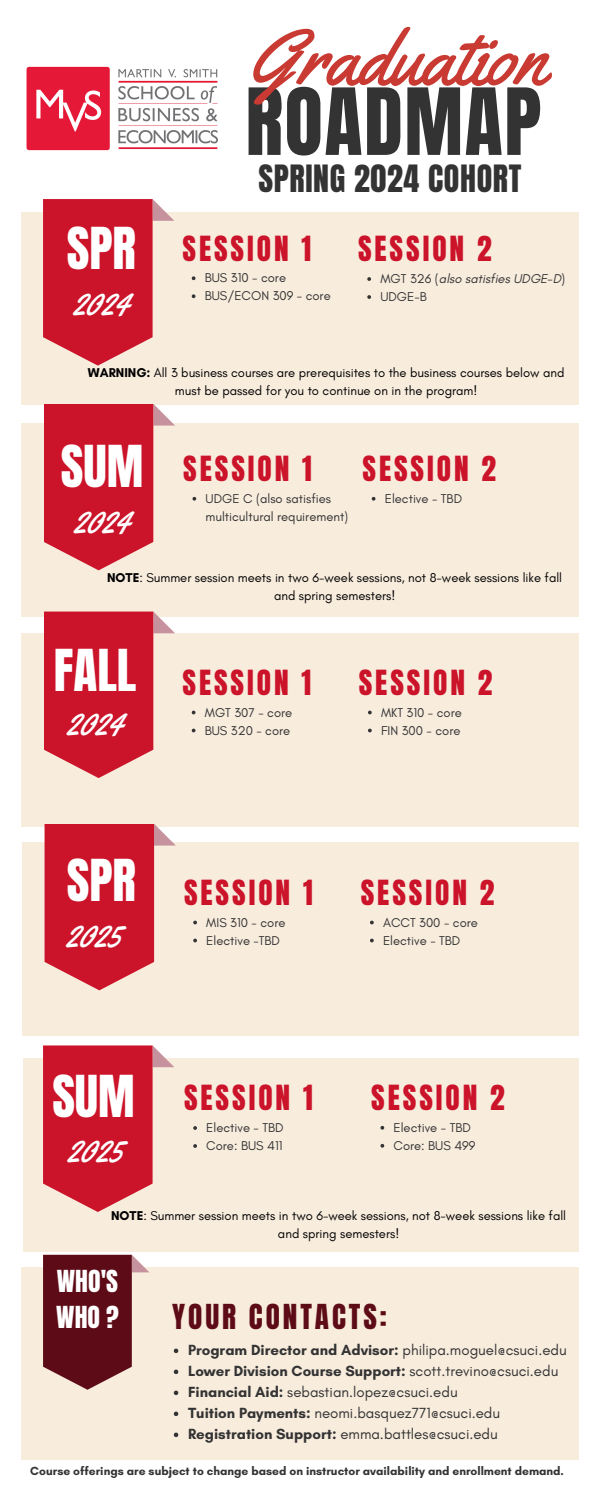
<style>
.page{position:relative;width:600px;height:1500px;background:#fff}
.page>*{position:absolute;margin:0;border:0;box-sizing:border-box;transform-origin:0 0}
.t1{font:78.6px "Yellowtail";color:#c93a33}
.t2{font:78.6px "Anton";letter-spacing:.02em;color:#333}
.t3{font:49.1px "Anton";color:#fff}
.t4{font:35.5px "Yellowtail";color:#fff}
.t5{font:32px "Anton";letter-spacing:.02em;color:#333}
.t6{font:29.5px "Anton";letter-spacing:.1em;color:#cb132a}
.t7{font:29.3px "Anton";letter-spacing:.1em;color:#5d0c17}
.t8{font:25.8px/35.5px "Anton";color:#fff}
.t9{font:15px "Glacial Indifference";color:#333}
.t10{font:700 15px "Glacial Indifference";color:#333}
.t11{font:13px/18px "Glacial Indifference";color:#000;text-align:center}
.t12{font:13px/18px "Glacial Indifference";color:#333}
.t13{font:italic 13px "Glacial Indifference";color:#333}
.t14{font:700 12px "Glacial Indifference";color:#333}
.s1{font-style:normal}
.s2{font-weight:700}
.s3{font-weight:400}
</style>
<div class="page">
<div style="left:21px;top:212px;width:557px;height:193px;background:#f8ecdd"></div>
<svg style="left:43px;top:199px;width:131px;height:167px"></svg>
<div style="left:22px;top:424px;width:557px;height:192px;background:#f8ecdd"></div>
<svg style="left:44px;top:404px;width:131px;height:166px"></svg>
<div style="left:22px;top:634px;width:557px;height:192px;background:#f8ecdd"></div>
<svg style="left:44px;top:612px;width:131px;height:166px"></svg>
<div style="left:22px;top:843px;width:557px;height:193px;background:#f8ecdd"></div>
<svg style="left:45px;top:824px;width:131px;height:166px"></svg>
<div style="left:23px;top:1059px;width:556px;height:192px;background:#f8ecdd"></div>
<img style="left:26px;top:66px;width:192px;height:85px">
<svg style="left:192px;top:276px;width:3px;height:4px"></svg>
<svg style="left:192px;top:294px;width:3px;height:4px"></svg>
<svg style="left:367px;top:277px;width:4px;height:4px"></svg>
<svg style="left:367px;top:295px;width:4px;height:4px"></svg>
<svg style="left:192px;top:497px;width:4px;height:4px"></svg>
<svg style="left:372px;top:497px;width:3px;height:4px"></svg>
<svg style="left:368px;top:711px;width:4px;height:3px"></svg>
<svg style="left:368px;top:729px;width:4px;height:3px"></svg>
<svg style="left:193px;top:921px;width:4px;height:3px"></svg>
<svg style="left:193px;top:939px;width:4px;height:3px"></svg>
<svg style="left:370px;top:921px;width:4px;height:3px"></svg>
<svg style="left:370px;top:939px;width:4px;height:3px"></svg>
<svg style="left:43px;top:1045px;width:131px;height:167px"></svg>
<svg style="left:193px;top:1126px;width:4px;height:4px"></svg>
<svg style="left:193px;top:1144px;width:4px;height:4px"></svg>
<svg style="left:380px;top:1126px;width:4px;height:4px"></svg>
<svg style="left:380px;top:1144px;width:4px;height:4px"></svg>
<div style="left:21px;top:1267px;width:558px;height:193px;background:#f8ecdd"></div>
<svg style="left:174px;top:1349px;width:4px;height:4px"></svg>
<svg style="left:174px;top:1370px;width:4px;height:4px"></svg>
<svg style="left:174px;top:1391px;width:4px;height:4px"></svg>
<svg style="left:174px;top:1412px;width:4px;height:4px"></svg>
<svg style="left:174px;top:1433px;width:4px;height:4px"></svg>
<svg style="left:43px;top:1255px;width:106px;height:135px"></svg>
<p class="t3" style="left:67px;top:213px;width:71px">SPR</p>
<p class="t4" style="left:73px;top:281px;width:59px">2024</p>
<p class="t1" style="left:249px;top:8px;width:298px">Graduation</p>
<p class="t2" style="left:246px;top:65px;width:297px">ROADMAP</p>
<p class="t5" style="left:258px;top:156px;width:265px">SPRING 2024 COHORT</p>
<p class="t6" style="left:183px;top:227px;width:130px">SESSION 1</p>
<p class="t12" style="left:205px;top:269px;width:83px">BUS 310 - core</p>
<p class="t12" style="left:205px;top:287px;width:127px">BUS/ECON 309 - core</p>
<p class="t6" style="left:358px;top:228px;width:135px">SESSION 2</p>
<p class="t13" style="left:380px;top:271px;width:186px"><span class="s1">MGT 326 (</span>also satisfies UDGE-D<span class="s1">)</span></p>
<p class="t12" style="left:380px;top:288px;width:48px">UDGE-B</p>
<p class="t11" style="left:88px;top:364px;width:478px"><span class="s2">WARNING:</span> All 3 business courses are prerequisites to the business courses below and must be passed for you to continue on in the program!</p>
<p class="t3" style="left:61px;top:431px;width:84px">SUM</p>
<p class="t4" style="left:73px;top:499px;width:59px">2024</p>
<p class="t6" style="left:183px;top:447px;width:130px">SESSION 1</p>
<p class="t12" style="left:206px;top:489px;width:144px">UDGE C (also satisfies multicultural requirement)</p>
<p class="t6" style="left:362px;top:447px;width:135px">SESSION 2</p>
<p class="t12" style="left:385px;top:489px;width:79px">Elective - TBD</p>
<p class="t11" style="left:107px;top:568px;width:457px"><span class="s2">NOTE</span>: Summer session meets in two 6-week sessions, not 8-week sessions like fall and spring semesters!</p>
<p class="t3" style="left:54px;top:635px;width:84px">FALL</p>
<p class="t4" style="left:66px;top:700px;width:59px">2024</p>
<p class="t6" style="left:183px;top:661px;width:130px">SESSION 1</p>
<p class="t12" style="left:205px;top:703px;width:89px">MGT 307 - core</p>
<p class="t12" style="left:205px;top:721px;width:87px">BUS 320 - core</p>
<p class="t6" style="left:359px;top:661px;width:135px">SESSION 2</p>
<p class="t12" style="left:381px;top:703px;width:82px">MKT 310 - core</p>
<p class="t12" style="left:381px;top:721px;width:81px">FIN 300 - core</p>
<p class="t3" style="left:67px;top:846px;width:71px">SPR</p>
<p class="t4" style="left:66px;top:913px;width:57px">2025</p>
<p class="t6" style="left:184px;top:871px;width:130px">SESSION 1</p>
<p class="t12" style="left:206px;top:913px;width:81px">MIS 310 - core</p>
<p class="t12" style="left:206px;top:931px;width:75px">Elective -TBD</p>
<p class="t6" style="left:361px;top:871px;width:135px">SESSION 2</p>
<p class="t12" style="left:383px;top:913px;width:96px">ACCT 300 - core</p>
<p class="t12" style="left:383px;top:931px;width:79px">Elective - TBD</p>
<p class="t3" style="left:52px;top:1062px;width:84px">SUM</p>
<p class="t4" style="left:67px;top:1127px;width:57px">2025</p>
<p class="t6" style="left:184px;top:1077px;width:130px">SESSION 1</p>
<p class="t12" style="left:206px;top:1119px;width:79px">Elective - TBD</p>
<p class="t12" style="left:206px;top:1137px;width:78px">Core: BUS 411</p>
<p class="t6" style="left:371px;top:1076px;width:135px">SESSION 2</p>
<p class="t12" style="left:394px;top:1118px;width:79px">Elective - TBD</p>
<p class="t12" style="left:394px;top:1136px;width:84px">Core: BUS 499</p>
<p class="t11" style="left:111px;top:1206px;width:457px"><span class="s2">NOTE</span>: Summer session meets in two 6-week sessions, not 8-week sessions like fall and spring semesters!</p>
<p class="t8" style="left:56px;top:1264px;width:64px">WHO'S<br>WHO ?</p>
<p class="t7" style="left:172px;top:1296px;width:216px">YOUR CONTACTS:</p>
<p class="t10" style="left:188px;top:1341px;width:380px">Program Director and Advisor: <span class="s3">philipa.moguel@csuci.edu</span></p>
<p class="t10" style="left:188px;top:1362px;width:372px">Lower Division Course Support: <span class="s3">scott.trevino@csuci.edu</span></p>
<p class="t9" style="left:188px;top:1383px;width:271px"><span class="s2">Financial Aid:</span> sebastian.lopez@csuci.edu</p>
<p class="t9" style="left:188px;top:1404px;width:314px"><span class="s2">Tuition Payments:</span> neomi.basquez771@csuci.edu</p>
<p class="t9" style="left:188px;top:1425px;width:311px"><span class="s2">Registration Support:</span> emma.battles@csuci.edu</p>
<p class="t14" style="left:30px;top:1463px;width:535px">Course offerings are subject to change based on instructor availability and enrollment demand.</p>
</div>
